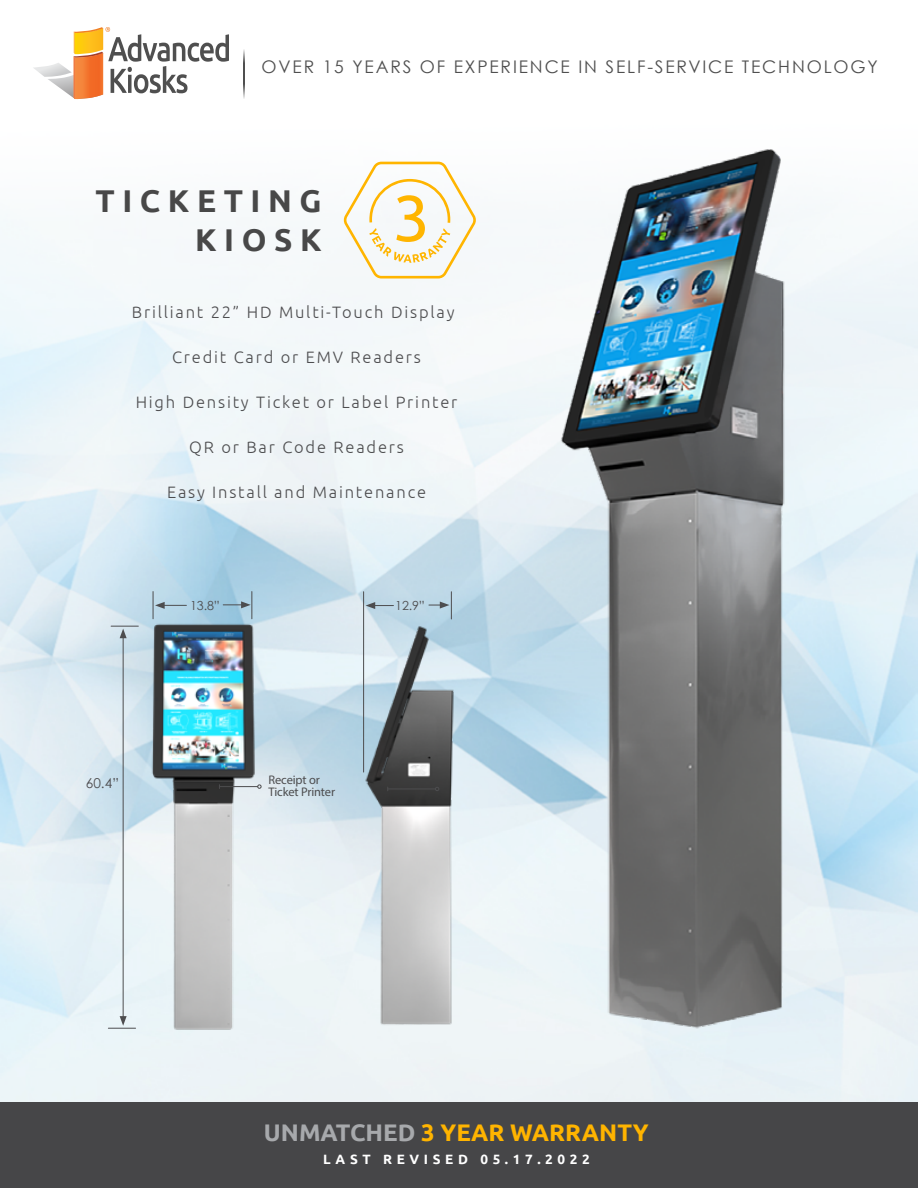
<style>
.page{position:relative;width:918px;height:1188px;background:#fff}
.page>*{position:absolute;margin:0;border:0;box-sizing:border-box;transform-origin:0 0}
.t1{font:700 31.5px/39px "Ubuntu";letter-spacing:.24em;color:#484848;text-align:right}
.t2{font:700 24px "Ubuntu";color:#ffb400}
.t3{font:17.4px "Century Gothic";letter-spacing:.105em;color:#4f4f4f}
.t4{font:300 16.5px "Ubuntu";letter-spacing:.11em;color:#4d4d4f}
.t5{font:13.65px "Century Gothic";color:#4d4d4f}
.t6{font:700 13.5px "Ubuntu";letter-spacing:.34em;color:#fff}
.t7{font:12.45px/12px "Myriad Pro";letter-spacing:-.01em;color:#4d4d4f}
.t8{font:12.45px "Century Gothic";color:#4d4d4f}
.s1{color:#a7a9ac}
</style>
<div class="page">
<img style="left:0;top:99px;width:918px;height:1004px">
<img style="left:489px;top:138px;width:371px;height:900px">
<img style="left:317px;top:588px;width:220px;height:460px">
<img style="left:120px;top:591px;width:178px;height:465px">
<svg style="left:33px;top:27px;width:196px;height:72px"></svg>
<svg style="left:243px;top:49px;width:2px;height:50px"></svg>
<hr style="left:123px;top:636px;width:1px;height:383px;background:#4d4d4f">
<svg style="left:111px;top:626px;width:27px;height:12px"></svg>
<svg style="left:108px;top:1016px;width:28px;height:13px"></svg>
<svg style="left:153px;top:592px;width:33px;height:27px"></svg>
<svg style="left:223px;top:592px;width:29px;height:27px"></svg>
<hr style="left:388px;top:789px;width:47px;height:1px;background:#4d4d4f">
<svg style="left:435px;top:787px;width:4px;height:4px"></svg>
<svg style="left:366px;top:602px;width:27px;height:7px"></svg>
<hr style="left:363px;top:592px;width:1px;height:180px;background:#4d4d4f">
<svg style="left:429px;top:592px;width:23px;height:27px"></svg>
<hr style="left:219px;top:786px;width:39px;height:1px;background:#4d4d4f">
<svg style="left:257px;top:784px;width:5px;height:5px"></svg>
<div style="left:0;top:1103px;width:918px;height:85px;background:#464648"></div>
<svg style="left:343px;top:162px;width:133px;height:117px"></svg>
<p class="t3" style="left:262px;top:56px;width:618px">OVER 15 YEARS OF EXPERIENCE IN SELF-SERVICE TECHNOLOGY</p>
<h1 class="t1" style="left:96px;top:181px;width:228px">TICKETING<br>KIOSK</h1>
<p class="t4" style="left:132px;top:302px;width:324px">Brilliant 22” HD Multi-Touch Display</p>
<p class="t4" style="left:172px;top:347px;width:250px">Credit Card or EMV Readers</p>
<p class="t4" style="left:136px;top:392px;width:323px">High Density Ticket or Label Printer</p>
<p class="t4" style="left:189px;top:437px;width:216px">QR or Bar Code Readers</p>
<p class="t4" style="left:167px;top:482px;width:261px">Easy Install and Maintenance</p>
<p class="t5" style="left:86px;top:773px;width:35px">60.4”</p>
<p class="t8" style="left:190px;top:597px;width:31px">13.8”</p>
<p class="t8" style="left:395px;top:597px;width:31px">12.9”</p>
<p class="t7" style="left:269px;top:774px;width:68px">Receipt or<br>Ticket Printer</p>
<h2 class="t2" style="left:264px;top:1118px;width:386px"><span class="s1">UNMATCHED</span> 3 YEAR WARRANTY</h2>
<p class="t6" style="left:323px;top:1151px;width:268px">LAST REVISED 05.17.2022</p>
</div>
